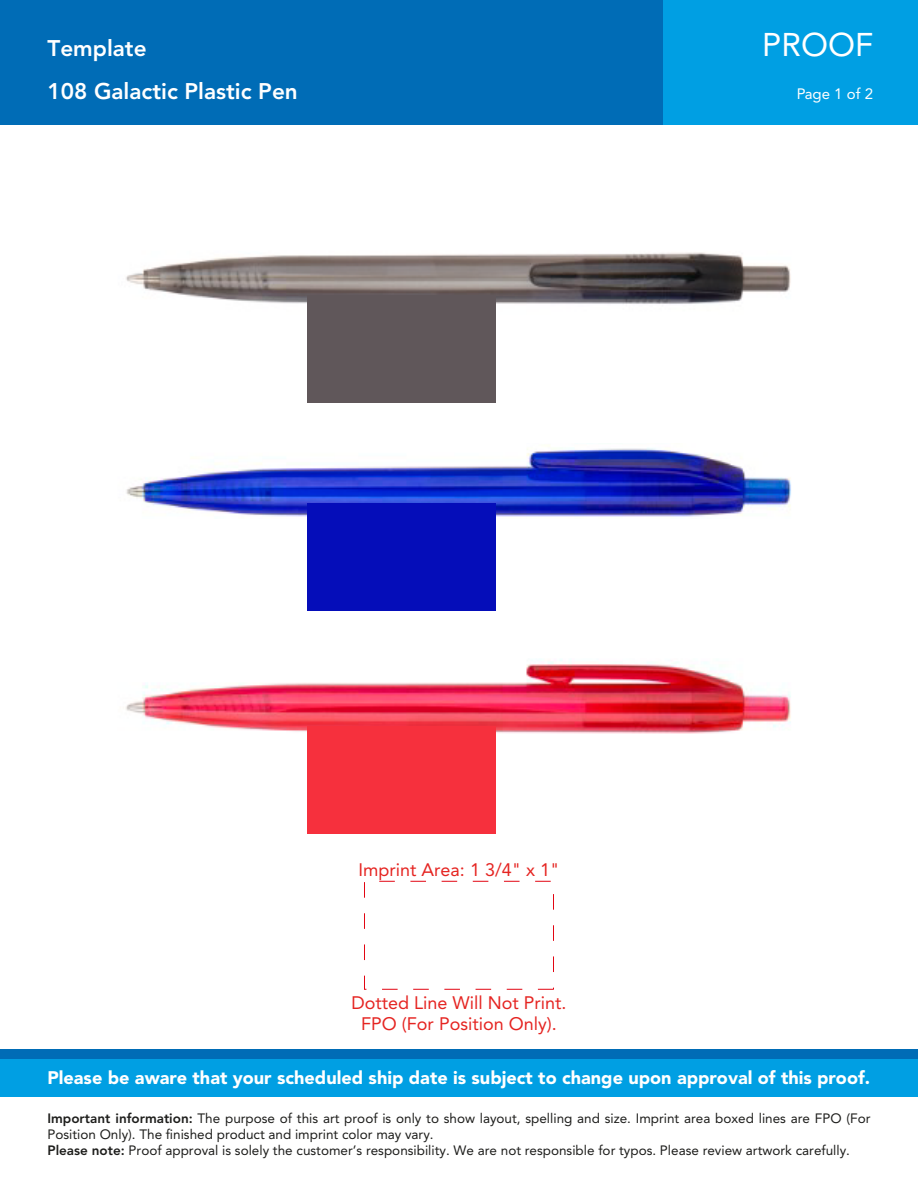
<style>
.page{position:relative;width:918px;height:1188px;background:#fff}
.page>*{position:absolute;margin:0;border:0;box-sizing:border-box;transform-origin:0 0}
.t1{font:32.55px "Avenir LT Std";color:#fff}
.t2{font:800 22.5px "Avenir LT Std";color:#fff}
.t3{font:900 18.15px "Avenir LT Std";color:#fff}
.t4{font:18px/21.6px "Avenir LT Std";color:#e52421;text-align:center}
.t5{font:15px "Avenir LT Std";color:#fff}
.t6{font:13.5px/16.2px "Avenir LT Std";color:#1d1d1b}
.s1{font-weight:800}
</style>
<div class="page">
<div style="left:662px;top:0;width:256px;height:124px;background:#009fe3"></div>
<div style="left:0;top:0;width:662px;height:124px;background:#006cb6"></div>
<div style="left:0;top:1049px;width:918px;height:47px;background:#009fe3"></div>
<div style="left:0;top:1049px;width:918px;height:9px;background:#006cb6"></div>
<div style="left:364px;top:881px;width:190px;height:108px;border:1px dashed #e20613"></div>
<img style="left:126px;top:252px;width:665px;height:52px">
<div style="left:307px;top:295px;width:189px;height:108px;background:#60575a"></div>
<img style="left:126px;top:445px;width:665px;height:72px">
<div style="left:307px;top:503px;width:189px;height:108px;background:#050db9"></div>
<img style="left:126px;top:659px;width:665px;height:74px">
<div style="left:307px;top:726px;width:189px;height:108px;background:#f6303d"></div>
<h2 class="t2" style="left:47px;top:35px;width:101px">Template</h2>
<h2 class="t2" style="left:47px;top:78px;width:252px">108 Galactic Plastic Pen</h2>
<h1 class="t1" style="left:762px;top:26px;width:112px">PROOF</h1>
<p class="t5" style="left:797px;top:85px;width:78px">Page 1 of 2</p>
<h3 class="t4" style="left:359px;top:859px;width:202px">Imprint Area: 1 3/4" x 1"</h3>
<h3 class="t4" style="left:351px;top:992px;width:217px">Dotted Line Will Not Print.<br>FPO (For Position Only).</h3>
<h3 class="t3" style="left:47px;top:1067px;width:824px">Please be aware that your scheduled ship date is subject to change upon approval of this proof.</h3>
<p class="t6" style="left:47px;top:1110px;width:825px"><span class="s1">Important information:</span> The purpose of this art proof is only to show layout, spelling and size. Imprint area boxed lines are FPO (For<br>Position Only). The finished product and imprint color may vary.<br><span class="s1">Please note:</span> Proof approval is solely the customer’s responsibility. We are not responsible for typos. Please review artwork carefully.</p>
</div>
